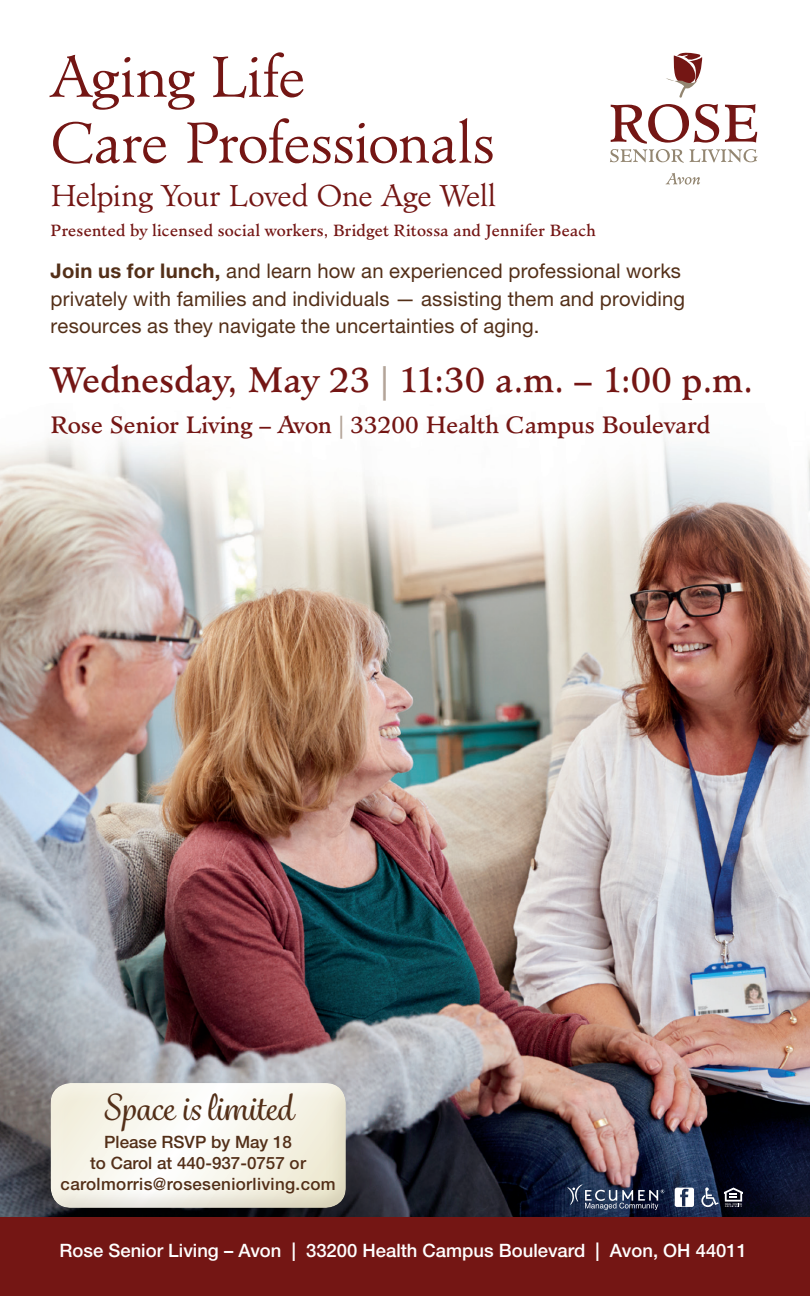
<style>
.page{position:relative;width:810px;height:1296px;background:#fff}
.page>*{position:absolute;margin:0;border:0;box-sizing:border-box;transform-origin:0 0}
.head_1{font:300 55.57px/65.9px "Minister";letter-spacing:-.015em;color:#741614}
.t1{font:500 34.88px "Grafolita Script";color:#532f18}
.t2{font:34.43px "Minister";color:#741614}
.head_1-2{font:300 29.25px "Minister";letter-spacing:-.015em;color:#741614}
.t3{font:22.95px "Minister";color:#741614}
.head_1-3{font:20.25px/27.7px "Helvetica Neue LT Std";letter-spacing:.01em;color:#532f18}
.t4{font:500 18.45px "Helvetica Neue LT Std";color:#fff}
.t5{font:500 17.1px/21.2px "Helvetica Neue LT Std";color:#532f18;text-align:center}
.head_1-4{font:15.75px "Minister";letter-spacing:.01em;color:#741614}
.s1{font-weight:700}
.s2{color:#b3a498}
</style>
<div class="page">
<img style="left:0;top:437px;width:810px;height:780px">
<div style="left:0;top:1217px;width:810px;height:79px;background:#741614"></div>
<svg style="left:675px;top:1188px;width:19px;height:19px"></svg>
<svg style="left:701px;top:1187px;width:42px;height:20px"></svg>
<svg style="left:567px;top:1184px;width:97px;height:26px;background:#404b64"></svg>
<svg style="left:610px;top:104px;width:148px;height:59px"></svg>
<svg style="left:666px;top:52px;width:37px;height:46px"></svg>
<svg style="left:666px;top:173px;width:34px;height:12px"></svg>
<div style="left:49px;top:1083px;width:301px;height:128px;background:#938671;opacity:.26"></div>
<p class="head_1" style="left:51px;top:44px;width:446px">Aging Life<br>Care Professionals</p>
<p class="head_1-2" style="left:51px;top:178px;width:447px">Helping Your Loved One Age Well</p>
<p class="head_1-4" style="left:51px;top:221px;width:547px">Presented by licensed social workers, Bridget Ritossa and Jennifer Beach</p>
<p class="head_1-3" style="left:51px;top:257px;width:636px"><span class="s1">Join us for lunch,</span> and learn how an experienced professional works privately with families and individuals — assisting them and providing resources as they navigate the uncertainties of aging.</p>
<p class="t2" style="left:51px;top:358px;width:704px">Wednesday, May 23 <span class="s2">|</span> 11:30 a.m. – 1:00 p.m.</p>
<p class="t3" style="left:51px;top:410px;width:661px">Rose Senior Living – Avon <span class="s2">|</span> 33200 Health Campus Boulevard</p>
<p class="t1" style="left:104px;top:1085px;width:191px">Space is limited</p>
<p class="t5" style="left:61px;top:1131px;width:277px">Please RSVP by May 18<br>to Carol at 440-937-0757 or carolmorris@roseseniorliving.com</p>
<p class="t4" style="left:60px;top:1239px;width:689px">Rose Senior Living – Avon | 33200 Health Campus Boulevard | Avon, OH 44011</p>
</div>
